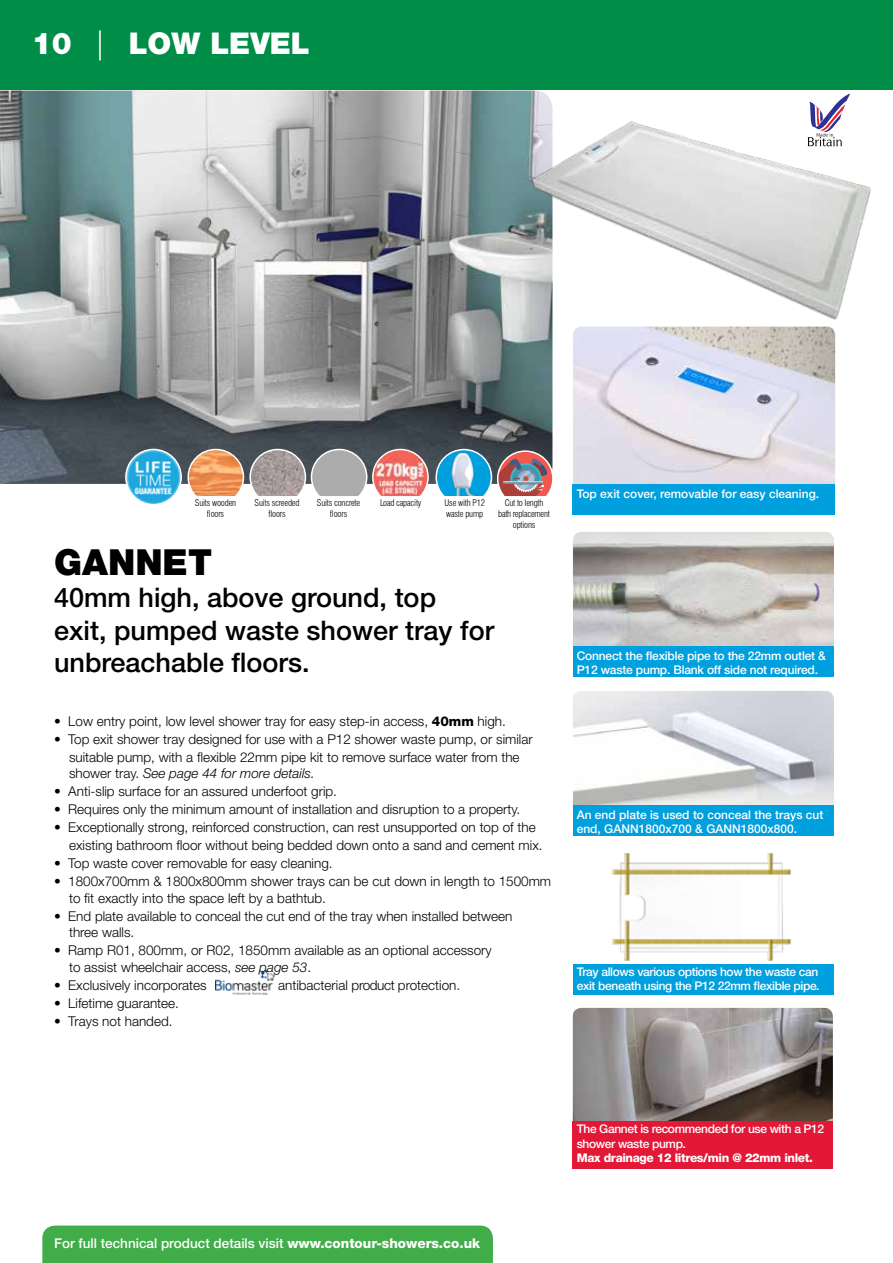
<style>
.page{position:relative;width:893px;height:1263px;background:#fff}
.page>*{position:absolute;margin:0;border:0;box-sizing:border-box;transform-origin:0 0}
.t1{font:900 36px "Helvetica Neue";color:#000}
.t2{font:900 30px "Helvetica Neue";color:#fff}
.t3{font:500 27px/32.4px "Helvetica Neue";color:#000}
.t4{font:300 13.5px/16.5px "Helvetica Neue";color:#000}
.t5{font:500 13.5px "Helvetica Neue";color:#fff}
.t6{font:italic 300 13.5px "Helvetica Neue";color:#000}
.t7{font:500 12px/14.4px "Helvetica Neue";letter-spacing:-.015em;color:#fff}
.t8{font:800 12px "Helvetica Neue";letter-spacing:-.03em;color:#fff}
.t9{font:300 condensed 9px/10.8px "Swiss 721 BT";letter-spacing:-.02em;color:#000;text-align:center}
.s1{font-weight:300}
.s2{font-weight:800}
.s3{font-style:normal}
.s4{font-style:italic}
</style>
<div class="page">
<img style="left:0;top:91px;width:552px;height:393px">
<svg style="left:498px;top:451px;width:55px;height:45px;background:#a07378"></svg>
<div style="left:497px;top:450px;width:57px;height:57px;border:2px solid #fff;border-radius:50%"></div>
<img style="left:215px;top:970px;width:59px;height:25px">
<img style="left:573px;top:332px;width:262px;height:152px">
<img style="left:573px;top:691px;width:261px;height:114px">
<img style="left:573px;top:532px;width:261px;height:114px">
<div style="left:573px;top:484px;width:262px;height:31px;background:#009fdd"></div>
<div style="left:573px;top:646px;width:261px;height:31px;background:#009fdd"></div>
<div style="left:573px;top:805px;width:261px;height:31px;background:#009fdd"></div>
<img style="left:612px;top:853px;width:180px;height:108px">
<img style="left:518px;top:113px;width:353px;height:219px">
<div style="left:573px;top:964px;width:260px;height:31px;background:#009fdd"></div>
<img style="left:573px;top:1008px;width:260px;height:113px">
<div style="left:573px;top:1121px;width:260px;height:48px;background:#e31837"></div>
<div style="left:311px;top:449px;width:56px;height:56px;background:#acacac;border-radius:28px"></div>
<div style="left:311px;top:449px;width:56px;height:56px;border:2px solid #fff;border-radius:50%"></div>
<img style="left:373px;top:449px;width:55px;height:47px">
<div style="left:372px;top:449px;width:57px;height:56px;border:2px solid #fff;border-radius:50%"></div>
<div style="left:436px;top:450px;width:55px;height:55px;background:#009fdd;border-radius:50%"></div>
<div style="left:435px;top:449px;width:57px;height:56px;border:2px solid #fff;border-radius:50%"></div>
<img style="left:448px;top:449px;width:32px;height:47px">
<img style="left:188px;top:449px;width:55px;height:56px;border-radius:28px">
<div style="left:187px;top:449px;width:57px;height:56px;border:2px solid #fff;border-radius:50%"></div>
<img style="left:250px;top:449px;width:55px;height:56px;border-radius:28px">
<div style="left:249px;top:449px;width:57px;height:56px;border:2px solid #fff;border-radius:50%"></div>
<div style="left:0;top:0;width:893px;height:89px;background:#008d48"></div>
<svg style="left:807px;top:94px;width:43px;height:52px"></svg>
<div style="left:185px;top:496px;width:368px;height:6px;background:#fff"></div>
<div style="left:376px;top:499px;width:49px;height:24px;background:#fff"></div>
<div style="left:440px;top:499px;width:50px;height:24px;background:#fff"></div>
<div style="left:312px;top:499px;width:54px;height:24px;background:#fff"></div>
<div style="left:494px;top:499px;width:60px;height:32px;background:#fff"></div>
<div style="left:189px;top:499px;width:54px;height:24px;background:#fff"></div>
<div style="left:250px;top:499px;width:54px;height:24px;background:#fff"></div>
<img style="left:126px;top:449px;width:55px;height:53px">
<div style="left:125px;top:449px;width:57px;height:56px;border:2px solid #fff;border-radius:50%"></div>
<div style="left:42px;top:1225px;width:451px;height:38px;background:#41ad49"></div>
<h2 class="t2" style="left:32px;top:25px;width:22px">1</h2>
<h2 class="t2" style="left:97px;top:23px;width:281px"><span class="s1">| |</span> LEVEL ACCESS</h2>
<h2 class="t2" style="left:32px;top:23px;width:42px">20</h2>
<h2 class="t2" style="left:129px;top:25px;width:183px">LOW LEVEL</h2>
<p class="t9" style="left:195px;top:497px;width:43px">Suits wooden floors</p>
<p class="t9" style="left:255px;top:497px;width:46px">Suits screeded floors</p>
<p class="t9" style="left:317px;top:497px;width:45px">Suits concrete floors</p>
<p class="t9" style="left:498px;top:497px;width:53px">Cut to length bath replacement options</p>
<p class="t9" style="left:380px;top:497px;width:43px">Load capacity</p>
<p class="t9" style="left:445px;top:497px;width:42px;text-align:left">Use with P12 waste pump</p>
<h1 class="t1" style="left:54px;top:540px;width:160px">GANNET</h1>
<h3 class="t3" style="left:54px;top:581px;width:442px">40mm high, above ground, top exit, pumped waste shower tray for unbreachable floors.</h3>
<p class="t4" style="left:54px;top:713px;width:453px">• Low entry point, low level shower tray for easy step-in access, <span class="s2">40mm</span> high.</p>
<p class="t4" style="left:54px;top:730px;width:480px;line-height:18px;text-align:center">• Top exit shower tray designed for use with a P12 shower waste pump, or similar suitable pump, with a flexible 22mm pipe kit to remove surface water from the</p>
<p class="t6" style="left:69px;top:766px;width:247px"><span class="s3">shower tray.</span> See page 44 for more details.</p>
<p class="t4" style="left:54px;top:783px;width:285px">• Anti-slip surface for an assured underfoot grip.</p>
<p class="t4" style="left:54px;top:801px;width:468px">• Requires only the minimum amount of installation and disruption to a property.</p>
<p class="t4" style="left:69px;top:818px;width:475px;line-height:18px;text-indent:-15px">• Exceptionally strong, reinforced construction, can rest unsupported on top of the existing bathroom floor without being bedded down onto a sand and cement mix.</p>
<p class="t4" style="left:54px;top:855px;width:280px">• Top waste cover removable for easy cleaning.</p>
<p class="t4" style="left:69px;top:873px;width:484px;text-indent:-15px">• 1800x700mm &amp; 1800x800mm shower trays can be cut down in length to 1500mm to fit exactly into the space left by a bathtub.</p>
<p class="t4" style="left:69px;top:907px;width:445px;text-indent:-15px">• End plate available to conceal the cut end of the tray when installed between three walls.</p>
<p class="t4" style="left:69px;top:942px;width:424px;text-indent:-15px">• Ramp R01, 800mm, or R02, 1850mm available as an optional accessory to assist wheelchair access, <span class="s4">see page 53</span>.</p>
<p class="t4" style="left:54px;top:976px;width:154px">• Exclusively incorporates</p>
<p class="t4" style="left:278px;top:976px;width:184px">antibacterial product protection.</p>
<p class="t4" style="left:54px;top:994px;width:127px">• Lifetime guarantee.</p>
<p class="t4" style="left:54px;top:1012px;width:120px">• Trays not handed.</p>
<p class="t7" style="left:577px;top:486px;width:244px">Top exit cover, removable for easy cleaning.</p>
<p class="t7" style="left:577px;top:648px;width:251px">Connect the flexible pipe to the 22mm outlet &amp;<br>P12 waste pump. Blank off side not required.</p>
<p class="t7" style="left:577px;top:807px;width:248px">An end plate is used to conceal the trays cut end, GANN1800x700 &amp; GANN1800x800.</p>
<p class="t7" style="left:577px;top:964px;width:244px">Tray allows various options how the waste can exit beneath using the P12 22mm flexible pipe.</p>
<p class="t5" style="left:54px;top:1235px;width:428px">For full technical product details visit <span class="s2">www.contour-showers.co.uk</span></p>
<p class="t7" style="left:577px;top:1122px;width:249px">The Gannet is recommended for use with a P12 shower waste pump.</p>
<p class="t8" style="left:577px;top:1151px;width:238px">Max drainage 12 litres/min @ 22mm inlet.</p>
</div>
